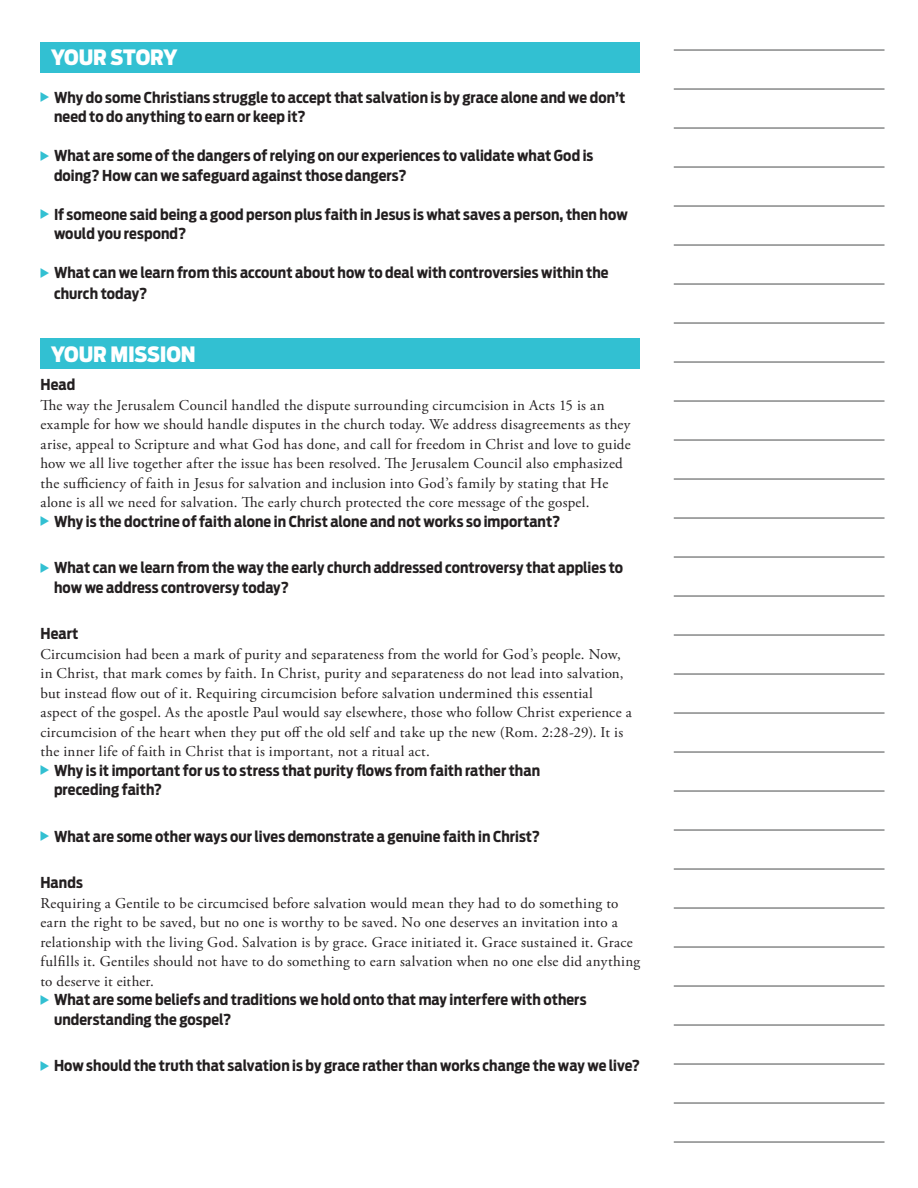
<style>
.page{position:relative;width:918px;height:1188px;background:#fff}
.page>*{position:absolute;margin:0;border:0;box-sizing:border-box;transform-origin:0 0}
.t1{font:900 21px "Antenna Cond";letter-spacing:-.01em;color:#fff}
.t2{font:15px/19.5px "Adobe Garamond Pro";letter-spacing:.02em;color:#231f20}
.t3{font:700 15px/19.5px "Antenna Cond";letter-spacing:.005em;color:#231f20}
</style>
<div class="page">
<div style="left:40px;top:42px;width:600px;height:30px;background:#32c0d2"></div>
<div style="left:40px;top:338px;width:600px;height:31px;background:#32c0d2"></div>
<hr style="left:674px;top:50px;width:211px;height:1px;background:#4b4c4d">
<hr style="left:674px;top:89px;width:211px;height:1px;background:#4b4c4d">
<hr style="left:674px;top:128px;width:211px;height:1px;background:#4b4c4d">
<hr style="left:674px;top:167px;width:211px;height:1px;background:#4b4c4d">
<hr style="left:674px;top:206px;width:211px;height:1px;background:#4b4c4d">
<hr style="left:674px;top:245px;width:211px;height:1px;background:#4b4c4d">
<hr style="left:674px;top:284px;width:211px;height:1px;background:#4b4c4d">
<hr style="left:674px;top:323px;width:211px;height:1px;background:#4b4c4d">
<hr style="left:674px;top:362px;width:211px;height:1px;background:#4b4c4d">
<hr style="left:674px;top:401px;width:211px;height:1px;background:#4b4c4d">
<hr style="left:674px;top:440px;width:211px;height:1px;background:#4b4c4d">
<hr style="left:674px;top:479px;width:211px;height:1px;background:#4b4c4d">
<hr style="left:674px;top:518px;width:211px;height:1px;background:#4b4c4d">
<hr style="left:674px;top:557px;width:211px;height:1px;background:#4b4c4d">
<hr style="left:674px;top:596px;width:211px;height:1px;background:#4b4c4d">
<hr style="left:674px;top:635px;width:211px;height:1px;background:#4b4c4d">
<hr style="left:674px;top:674px;width:211px;height:1px;background:#4b4c4d">
<hr style="left:674px;top:713px;width:211px;height:1px;background:#4b4c4d">
<hr style="left:674px;top:752px;width:211px;height:1px;background:#4b4c4d">
<hr style="left:674px;top:791px;width:211px;height:1px;background:#4b4c4d">
<hr style="left:674px;top:830px;width:211px;height:1px;background:#4b4c4d">
<hr style="left:674px;top:869px;width:211px;height:1px;background:#4b4c4d">
<hr style="left:674px;top:908px;width:211px;height:1px;background:#4b4c4d">
<hr style="left:674px;top:947px;width:211px;height:1px;background:#4b4c4d">
<hr style="left:674px;top:986px;width:211px;height:1px;background:#4b4c4d">
<hr style="left:674px;top:1025px;width:211px;height:1px;background:#4b4c4d">
<hr style="left:674px;top:1064px;width:211px;height:1px;background:#4b4c4d">
<hr style="left:674px;top:1103px;width:211px;height:1px;background:#4b4c4d">
<hr style="left:674px;top:1142px;width:211px;height:1px;background:#4b4c4d">
<p class="t1" style="left:51px;top:44px;width:128px">YOUR STORY</p>
<p class="t3" style="left:54px;top:87px;width:573px">Why do some Christians struggle to accept that salvation is by grace alone and we don’t need to do anything to earn or keep it?</p>
<p class="t3" style="left:54px;top:146px;width:541px">What are some of the dangers of relying on our experiences to validate what God is doing? How can we safeguard against those dangers?</p>
<p class="t3" style="left:54px;top:204px;width:575px">If someone said being a good person plus faith in Jesus is what saves a person, then how would you respond?</p>
<p class="t3" style="left:54px;top:262px;width:556px;line-height:21px">What can we learn from this account about how to deal with controversies within the church today?</p>
<p class="t1" style="left:51px;top:342px;width:146px">YOUR MISSION</p>
<p class="t3" style="left:40px;top:375px;width:36px">Head</p>
<p class="t2" style="left:40px;top:396px;width:592px">The way the Jerusalem Council handled the dispute surrounding circumcision in Acts 15 is an example for how we should handle disputes in the church today. We address disagreements as they arise, appeal to Scripture and what God has done, and call for freedom in Christ and love to guide how we all live together after the issue has been resolved. The Jerusalem Council also emphasized the sufficiency of faith in Jesus for salvation and inclusion into God’s family by stating that He alone is all we need for salvation. The early church protected the core message of the gospel.</p>
<p class="t3" style="left:54px;top:511px;width:508px">Why is the doctrine of faith alone in Christ alone and not works so important?</p>
<p class="t3" style="left:54px;top:558px;width:571px">What can we learn from the way the early church addressed controversy that applies to how we address controversy today?</p>
<p class="t3" style="left:40px;top:624px;width:39px">Heart</p>
<p class="t2" style="left:40px;top:645px;width:593px">Circumcision had been a mark of purity and separateness from the world for God’s people. Now, in Christ, that mark comes by faith. In Christ, purity and separateness do not lead into salvation, but instead flow out of it. Requiring circumcision before salvation undermined this essential aspect of the gospel. As the apostle Paul would say elsewhere, those who follow Christ experience a circumcision of the heart when they put off the old self and take up the new (Rom. 2:28-29). It is the inner life of faith in Christ that is important, not a ritual act.</p>
<p class="t3" style="left:54px;top:760px;width:488px">Why is it important for us to stress that purity flows from faith rather than preceding faith?</p>
<p class="t3" style="left:54px;top:826px;width:488px">What are some other ways our lives demonstrate a genuine faith in Christ?</p>
<p class="t3" style="left:40px;top:873px;width:44px">Hands</p>
<p class="t2" style="left:40px;top:894px;width:601px">Requiring a Gentile to be circumcised before salvation would mean they had to do something to earn the right to be saved, but no one is worthy to be saved. No one deserves an invitation into a relationship with the living God. Salvation is by grace. Grace initiated it. Grace sustained it. Grace fulfills it. Gentiles should not have to do something to earn salvation when no one else did anything to deserve it either.</p>
<p class="t3" style="left:54px;top:990px;width:534px">What are some beliefs and traditions we hold onto that may interfere with others understanding the gospel?</p>
<p class="t3" style="left:54px;top:1056px;width:588px">How should the truth that salvation is by grace rather than works change the way we live?</p>
</div>
